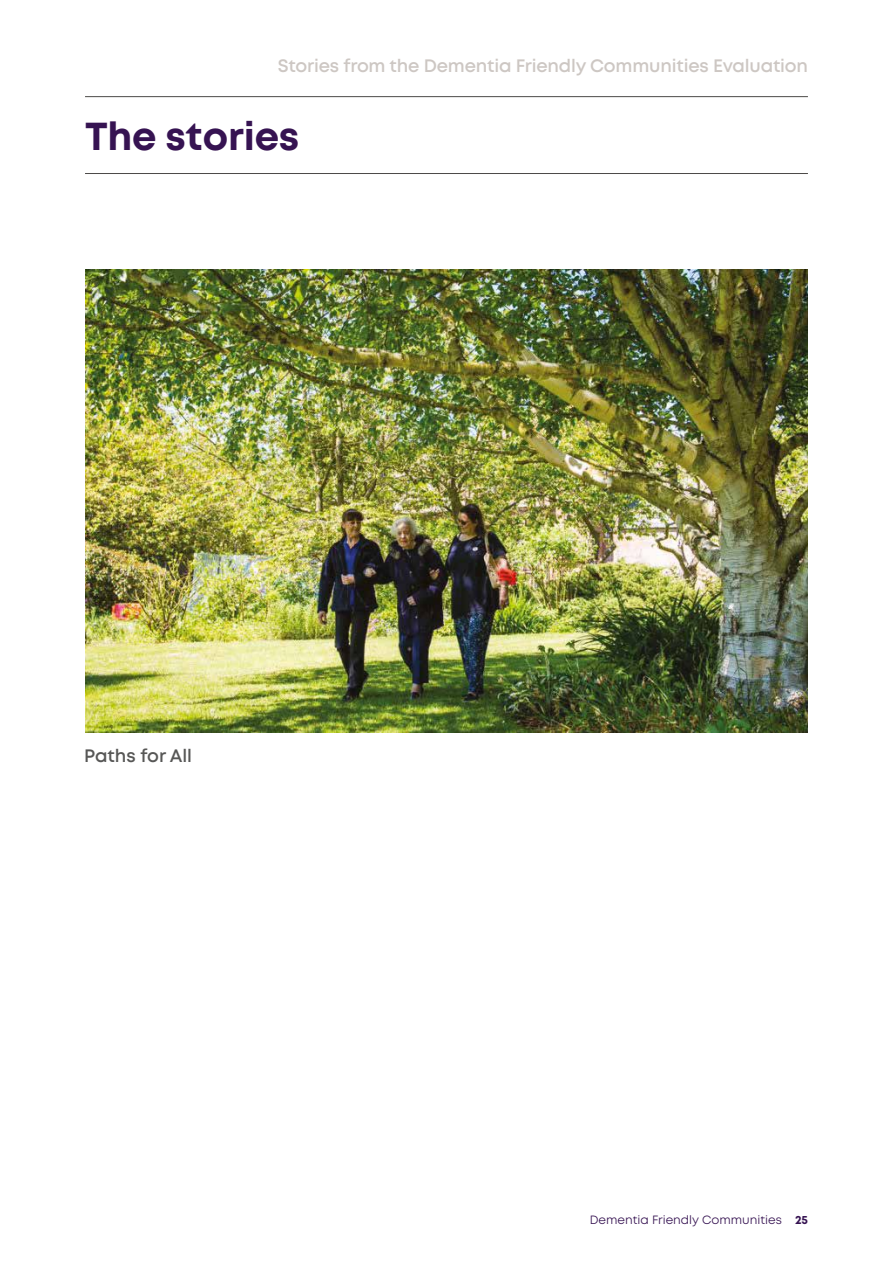
<style>
.page{position:relative;width:893px;height:1263px;background:#fff}
.page>*{position:absolute;margin:0;border:0;box-sizing:border-box;transform-origin:0 0}
.t1{font:700 39px "Mont";letter-spacing:-.005em;color:#361352}
.t2{font:600 18px "Mont";letter-spacing:-.01em;color:#cdc7c3}
.t3{font:600 18px "Mont";color:#575756}
.t4{font:12px "Mont";color:#361352}
.s1{font-weight:700}
</style>
<div class="page">
<hr style="left:85px;top:96px;width:723px;height:1px;background:#4c4a48">
<hr style="left:85px;top:173px;width:723px;height:1px;background:#4c4a48">
<img style="left:85px;top:270px;width:723px;height:462px">
<p class="t2" style="left:278px;top:54px;width:532px">Stories from the Dementia Friendly Communities Evaluation</p>
<h1 class="t1" style="left:85px;top:111px;width:216px">The stories</h1>
<p class="t3" style="left:84px;top:744px;width:110px">Paths for All</p>
<p class="t4" style="left:590px;top:1212px;width:220px">Dementia Friendly Communities <span class="s1">25</span></p>
</div>
